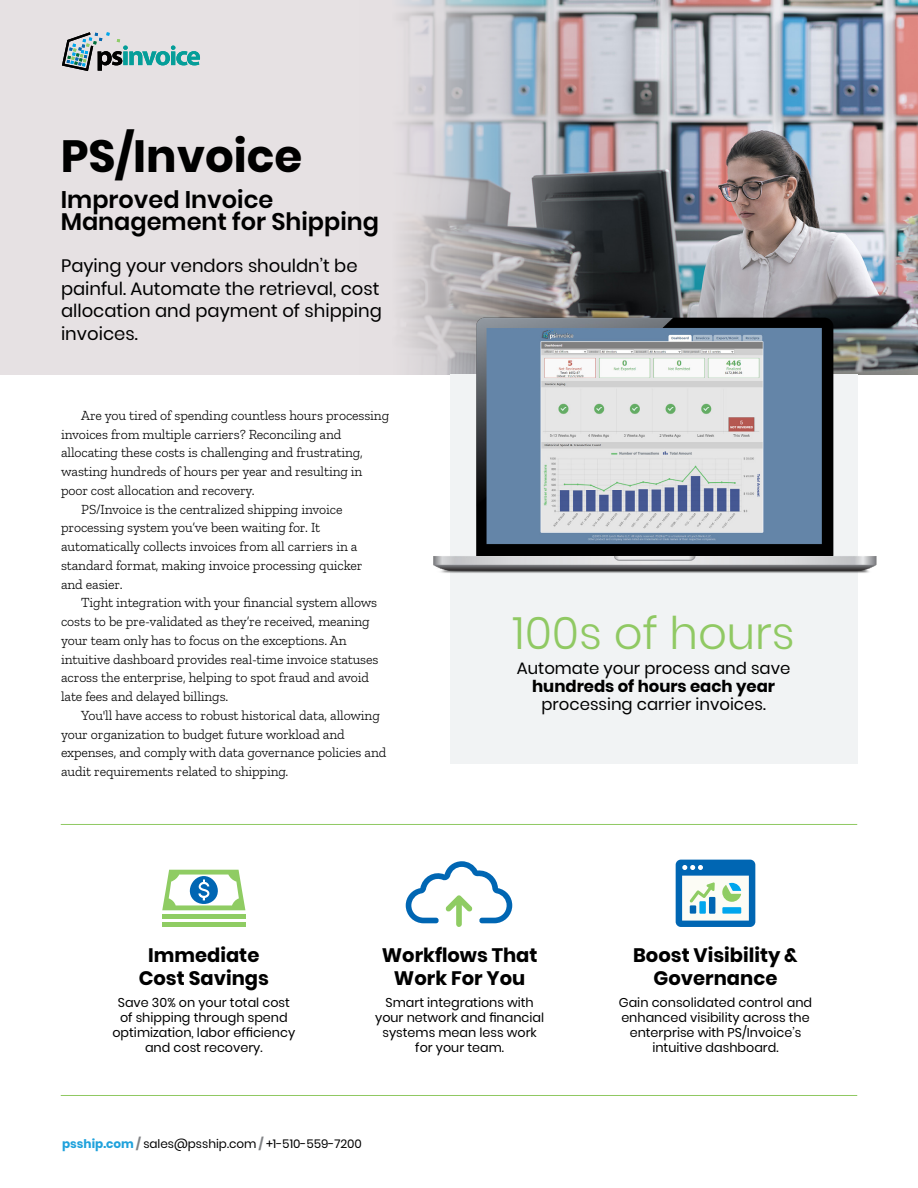
<style>
.page{position:relative;width:918px;height:1188px;background:#fff}
.page>*{position:absolute;margin:0;border:0;box-sizing:border-box;transform-origin:0 0}
.t1{font:300 45px "Poppins";color:#90c963}
.t2{font:700 45px "Poppins";color:#000}
.t3{font:600 24px/22.5px "Poppins";color:#000}
.t4{font:700 19.5px/22.5px "Poppins";color:#000;text-align:center}
.t5{font:18px/22.5px "Poppins";color:#000}
.t6{font:16.5px "Poppins";color:#000}
.t7{font:700 16.5px "Poppins";color:#000}
.t8{font:300 13.8px "Zilla Slab";letter-spacing:-.01em;color:#000}
.t9{font:12.75px/15px "Poppins";color:#000;text-align:center}
.t10{font:12px "Poppins";color:#000}
.s1{font-weight:700;color:#20a2dc}
.s2{font-weight:700;color:#808285}
</style>
<div class="page">
<div style="left:0;top:0;width:918px;height:375px;background:#e6e1e3"></div>
<img style="left:400px;top:0;width:518px;height:375px">
<div style="left:450px;top:375px;width:407px;height:389px;background:#f1f3f4"></div>
<img style="left:418px;top:301px;width:471px;height:275px">
<svg style="left:162px;top:870px;width:83px;height:40px"></svg>
<div style="left:162px;top:914px;width:83px;height:5px;background:#8fcc63"></div>
<div style="left:162px;top:922px;width:83px;height:5px;background:#8fcc63"></div>
<svg style="left:406px;top:861px;width:106px;height:66px"></svg>
<hr style="left:61px;top:1095px;width:796px;height:1px;background:#90c963">
<hr style="left:61px;top:824px;width:796px;height:1px;background:#90c963">
<svg style="left:62px;top:32px;width:138px;height:39px"></svg>
<svg style="left:676px;top:860px;width:79px;height:67px"></svg>
<div style="left:690px;top:905px;width:6px;height:9px;background:#0066b3"></div>
<div style="left:699px;top:901px;width:7px;height:13px;background:#00a6ed"></div>
<div style="left:709px;top:897px;width:6px;height:17px;background:#0066b3"></div>
<div style="left:722px;top:907px;width:19px;height:7px;background:#00a6ed"></div>
<h1 class="t2" style="left:61px;top:130px;width:243px">PS/Invoice</h1>
<h2 class="t3" style="left:61px;top:188px;width:320px">Improved Invoice<br>Management for Shipping</h2>
<h3 class="t5" style="left:61px;top:255px;width:322px">Paying your vendors shouldn’t be painful. Automate the retrieval, cost allocation and payment of shipping invoices.</h3>
<p class="t8" style="left:81px;top:408px;width:309px">Are you tired of spending countless hours processing</p>
<p class="t8" style="left:61px;top:427px;width:282px">invoices from multiple carriers? Reconciling and</p>
<p class="t8" style="left:61px;top:445px;width:303px">allocating these costs is challenging and frustrating,</p>
<p class="t8" style="left:61px;top:464px;width:303px">wasting hundreds of hours per year and resulting in</p>
<p class="t8" style="left:61px;top:483px;width:195px">poor cost allocation and recovery.</p>
<p class="t8" style="left:81px;top:502px;width:263px">PS/Invoice is the centralized shipping invoice</p>
<p class="t8" style="left:61px;top:520px;width:261px">processing system you’ve been waiting for. It</p>
<p class="t8" style="left:61px;top:539px;width:298px">automatically collects invoices from all carriers in a</p>
<p class="t8" style="left:61px;top:558px;width:303px">standard format, making invoice processing quicker</p>
<p class="t8" style="left:61px;top:577px;width:63px">and easier.</p>
<p class="t8" style="left:81px;top:595px;width:297px">Tight integration with your financial system allows</p>
<p class="t8" style="left:61px;top:614px;width:310px">costs to be pre-validated as they’re received, meaning</p>
<p class="t8" style="left:61px;top:633px;width:287px">your team only has to focus on the exceptions. An</p>
<p class="t8" style="left:61px;top:652px;width:319px">intuitive dashboard provides real-time invoice statuses</p>
<p class="t8" style="left:61px;top:670px;width:309px">across the enterprise, helping to spot fraud and avoid</p>
<p class="t8" style="left:61px;top:689px;width:169px">late fees and delayed billings.</p>
<p class="t8" style="left:81px;top:708px;width:300px">You'll have access to robust historical data, allowing</p>
<p class="t8" style="left:61px;top:727px;width:285px">your organization to budget future workload and</p>
<p class="t8" style="left:61px;top:745px;width:327px">expenses, and comply with data governance policies and</p>
<p class="t8" style="left:61px;top:764px;width:229px">audit requirements related to shipping.</p>
<h1 class="t1" style="left:513px;top:607px;width:284px">100s of hours</h1>
<p class="t6" style="left:517px;top:659px;width:275px">Automate your process and save</p>
<p class="t7" style="left:532px;top:677px;width:245px">hundreds of hours each year</p>
<p class="t6" style="left:541px;top:695px;width:226px">processing carrier invoices.</p>
<h3 class="t4" style="left:139px;top:944px;width:132px">Immediate<br>Cost Savings</h3>
<p class="t9" style="left:112px;top:995px;width:184px">Save 30% on your total cost of shipping through spend optimization, labor efficiency and cost recovery.</p>
<h3 class="t4" style="left:382px;top:944px;width:157px">Workflows That<br>Work For You</h3>
<p class="t9" style="left:375px;top:995px;width:171px">Smart integrations with your network and financial systems mean less work for your team.</p>
<p class="t10" style="left:62px;top:1137px;width:301px"><span class="s1">psship.com</span> <span class="s2">/</span> sales@psship.com <span class="s2">/</span> +1-510-559-7200</p>
<h3 class="t4" style="left:633px;top:944px;width:166px">Boost Visibility &amp;<br>Governance</h3>
<p class="t9" style="left:619px;top:995px;width:195px">Gain consolidated control and enhanced visibility across the enterprise with PS/Invoice’s intuitive dashboard.</p>
</div>
